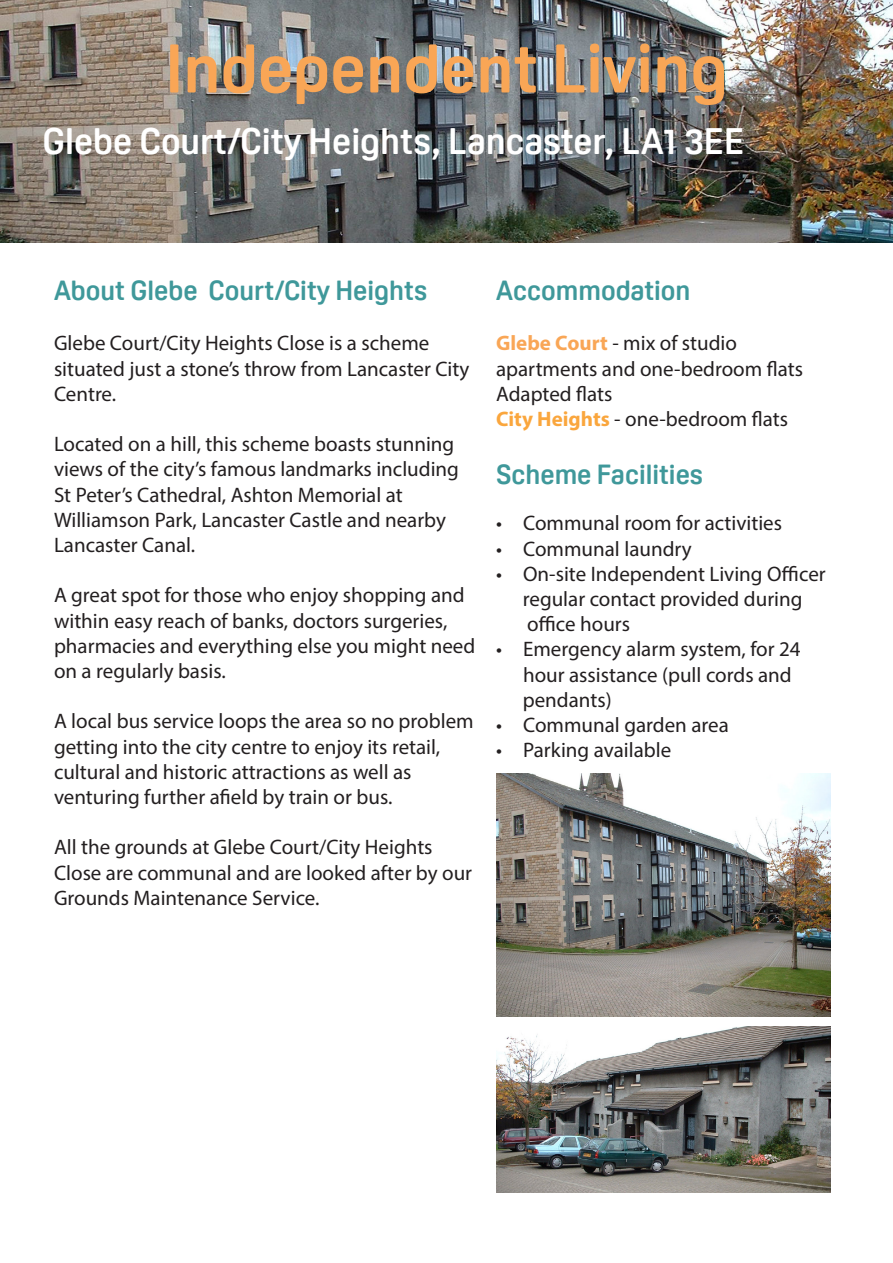
<style>
.page{position:relative;width:893px;height:1263px;background:#fff}
.page>*{position:absolute;margin:0;border:0;box-sizing:border-box;transform-origin:0 0}
.t1{font:700 67.5px "Oscine";color:#f9a656}
.t2{font:700 36px "Oscine";color:#fff}
.t3{font:700 27px "Oscine";color:#3f989a}
.t4{font:21px/25.2px "Myriad Pro";color:#231f20}
.s1{font-weight:700;color:#f9a656}
.s2{font-weight:700;color:#faa63d}
</style>
<div class="page">
<img style="left:0;top:0;width:893px;height:242px">
<img style="left:496px;top:774px;width:335px;height:242px">
<img style="left:496px;top:1027px;width:335px;height:166px">
<p class="t1" style="left:165px;top:31px;width:564px">Independent Living</p>
<p class="t2" style="left:43px;top:121px;width:703px">Glebe Court/City Heights, Lancaster, LA1 3EE</p>
<p class="t3" style="left:54px;top:275px;width:375px">About Glebe Court/City Heights</p>
<p class="t4" style="left:54px;top:330px;width:377px">Glebe Court/City Heights Close is a scheme</p>
<p class="t4" style="left:54px;top:355px;width:417px">situated just a stone’s throw from Lancaster City<br>Centre.</p>
<p class="t4" style="left:54px;top:431px;width:406px">Located on a hill, this scheme boasts stunning views of the city’s famous landmarks including<br>St Peter’s Cathedral, Ashton Memorial at</p>
<p class="t4" style="left:54px;top:507px;width:393px">Williamson Park, Lancaster Castle and nearby<br>Lancaster Canal.</p>
<p class="t4" style="left:54px;top:582px;width:423px">A great spot for those who enjoy shopping and within easy reach of banks, doctors surgeries, pharmacies and everything else you might need on a regularly basis.</p>
<p class="t4" style="left:54px;top:708px;width:421px">A local bus service loops the area so no problem getting into the city centre to enjoy its retail,</p>
<p class="t4" style="left:54px;top:759px;width:359px">cultural and historic attractions as well as</p>
<p class="t4" style="left:54px;top:784px;width:340px">venturing further afield by train or bus.</p>
<p class="t4" style="left:54px;top:834px;width:420px">All the grounds at Glebe Court/City Heights<br>Close are communal and are looked after by our<br>Grounds Maintenance Service.</p>
<p class="t3" style="left:496px;top:275px;width:196px">Accommodation</p>
<p class="t4" style="left:496px;top:330px;width:242px"><span class="s1">Glebe Court</span> - mix of studio</p>
<p class="t4" style="left:496px;top:355px;width:308px">apartments and one-bedroom flats</p>
<p class="t4" style="left:496px;top:381px;width:118px">Adapted flats</p>
<p class="t4" style="left:496px;top:406px;width:294px"><span class="s2">City Heights</span> - one-bedroom flats</p>
<p class="t3" style="left:496px;top:459px;width:209px">Scheme Facilities</p>
<p class="t4" style="left:496px;top:510px;width:288px">• Communal room for activities</p>
<p class="t4" style="left:496px;top:535px;width:197px">• Communal laundry</p>
<p class="t4" style="left:496px;top:561px;width:331px">• On-site Independent Living Officer</p>
<p class="t4" style="left:523px;top:586px;width:281px">regular contact provided during</p>
<p class="t4" style="left:527px;top:611px;width:104px">office hours</p>
<p class="t4" style="left:523px;top:636px;width:279px;text-indent:-27px">• Emergency alarm system, for 24 hour assistance (pull cords and</p>
<p class="t4" style="left:523px;top:687px;width:90px">pendants)</p>
<p class="t4" style="left:496px;top:712px;width:234px">• Communal garden area</p>
<p class="t4" style="left:496px;top:737px;width:177px">• Parking available</p>
</div>
